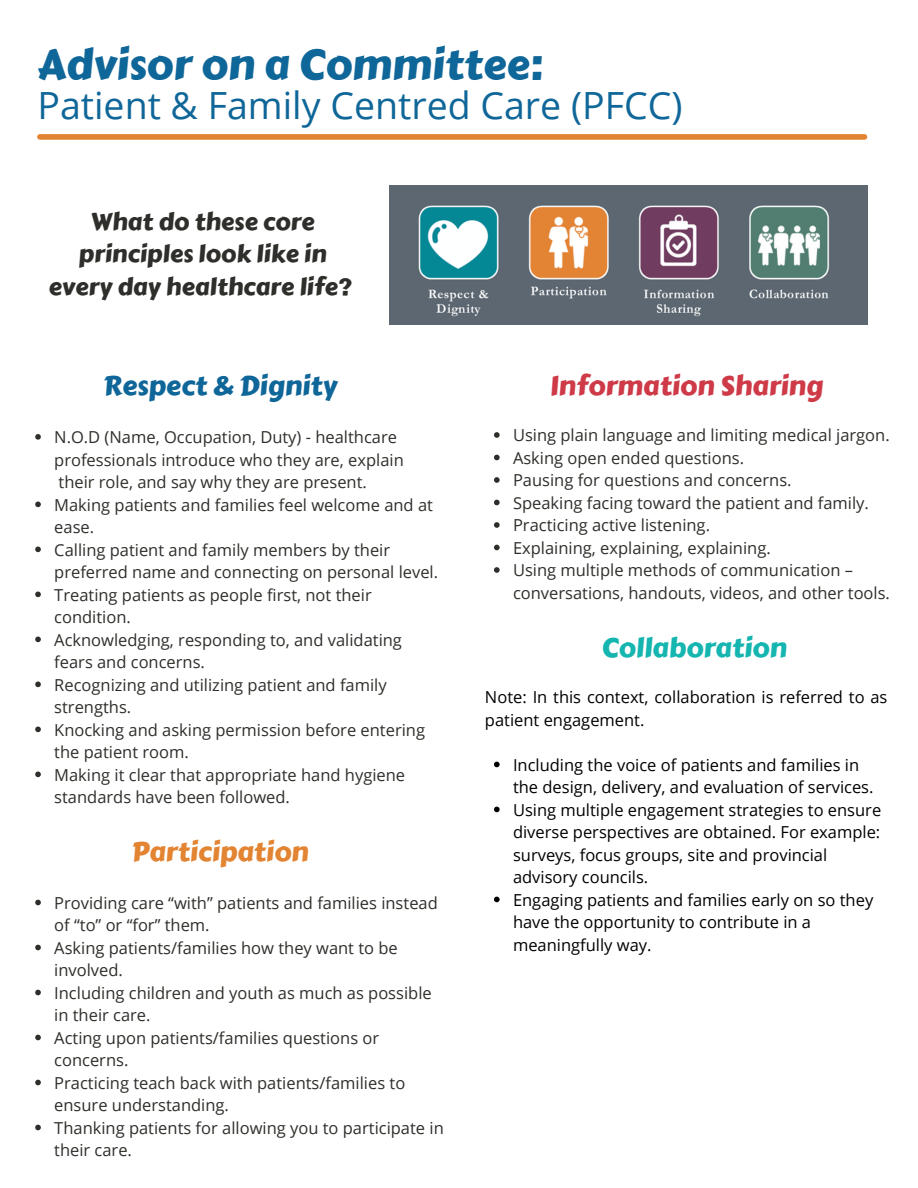
<style>
.page{position:relative;width:918px;height:1188px;background:#fff}
.page>*{position:absolute;margin:0;border:0;box-sizing:border-box;transform-origin:0 0}
.t1{font:42px "Carter One";color:#0f6698}
.t2{font:37.5px "Open Sans";color:#0f6698}
.t3{font:27px "Carter One";color:#ce3a47}
.t4{font:27px "Carter One";color:#0f6698}
.t5{font:27px "Carter One";color:#e28432}
.t6{font:27px "Carter One";color:#15b5b0}
.t7{font:24px/32.7px "Carter One";color:#2e2e2a;text-align:center}
.t8{font:16.5px/22.5px "Open Sans";color:#2e2e2a}
.t9{font:16.5px/22.5px "Open Sans";color:#000}
</style>
<div class="page">
<div style="left:40px;top:134px;width:825px;height:6px;background:#e28432"></div>
<img style="left:390px;top:186px;width:478px;height:138px">
<svg style="left:494px;top:762px;width:6px;height:5px"></svg>
<svg style="left:494px;top:807px;width:6px;height:5px"></svg>
<svg style="left:494px;top:897px;width:6px;height:5px"></svg>
<svg style="left:494px;top:432px;width:6px;height:6px"></svg>
<svg style="left:494px;top:455px;width:6px;height:5px"></svg>
<svg style="left:494px;top:477px;width:6px;height:6px"></svg>
<svg style="left:494px;top:500px;width:6px;height:5px"></svg>
<svg style="left:494px;top:522px;width:6px;height:6px"></svg>
<svg style="left:494px;top:545px;width:6px;height:5px"></svg>
<svg style="left:494px;top:567px;width:6px;height:6px"></svg>
<svg style="left:35px;top:434px;width:6px;height:6px"></svg>
<svg style="left:35px;top:502px;width:6px;height:5px"></svg>
<svg style="left:35px;top:547px;width:6px;height:5px"></svg>
<svg style="left:35px;top:592px;width:6px;height:5px"></svg>
<svg style="left:35px;top:637px;width:6px;height:5px"></svg>
<svg style="left:35px;top:682px;width:6px;height:5px"></svg>
<svg style="left:35px;top:727px;width:6px;height:5px"></svg>
<svg style="left:35px;top:772px;width:6px;height:5px"></svg>
<svg style="left:35px;top:900px;width:6px;height:5px"></svg>
<svg style="left:35px;top:945px;width:6px;height:5px"></svg>
<svg style="left:35px;top:990px;width:6px;height:5px"></svg>
<svg style="left:35px;top:1035px;width:6px;height:5px"></svg>
<svg style="left:35px;top:1080px;width:6px;height:5px"></svg>
<svg style="left:35px;top:1125px;width:6px;height:5px"></svg>
<h1 class="t1" style="left:37px;top:32px;width:507px">Advisor on a Committee:</h1>
<h2 class="t2" style="left:37px;top:79px;width:646px">Patient &amp; Family Centred Care (PFCC)</h2>
<h3 class="t7" style="left:49px;top:205px;width:304px">What do these core principles look like in every day healthcare life?</h3>
<h3 class="t4" style="left:103px;top:365px;width:236px">Respect &amp; Dignity</h3>
<h3 class="t3" style="left:550px;top:365px;width:275px">Information Sharing</h3>
<p class="t8" style="left:54px;top:425px;width:385px">N.O.D (Name, Occupation, Duty) - healthcare professionals introduce who they are, explain their role, and say why they are present.<br>Making patients and families feel welcome and at ease.<br>Calling patient and family members by their preferred name and connecting on personal level.<br>Treating patients as people first, not their condition.<br>Acknowledging, responding to, and validating fears and concerns.<br>Recognizing and utilizing patient and family strengths.<br>Knocking and asking permission before entering the patient room.<br>Making it clear that appropriate hand hygiene standards have been followed.</p>
<h3 class="t5" style="left:131px;top:831px;width:179px">Participation</h3>
<p class="t8" style="left:54px;top:891px;width:391px">Providing care “with” patients and families instead of “to” or “for” them.<br>Asking patients/families how they want to be involved.<br>Including children and youth as much as possible in their care.<br>Acting upon patients/families questions or concerns.<br>Practicing teach back with patients/families to ensure understanding.<br>Thanking patients for allowing you to participate in their care.</p>
<p class="t8" style="left:513px;top:424px;width:379px">Using plain language and limiting medical jargon.<br>Asking open ended questions.<br>Pausing for questions and concerns.<br>Speaking facing toward the patient and family.<br>Practicing active listening.<br>Explaining, explaining, explaining.<br>Using multiple methods of communication – conversations, handouts, videos, and other tools.</p>
<h3 class="t6" style="left:602px;top:627px;width:187px">Collaboration</h3>
<p class="t9" style="left:485px;top:685px;width:404px">Note: In this context, collaboration is referred to as patient engagement.</p>
<p class="t9" style="left:513px;top:753px;width:370px">Including the voice of patients and families in the design, delivery, and evaluation of services.<br>Using multiple engagement strategies to ensure diverse perspectives are obtained. For example: surveys, focus groups, site and provincial advisory councils.<br>Engaging patients and families early on so they have the opportunity to contribute in a meaningfully way.</p>
</div>
